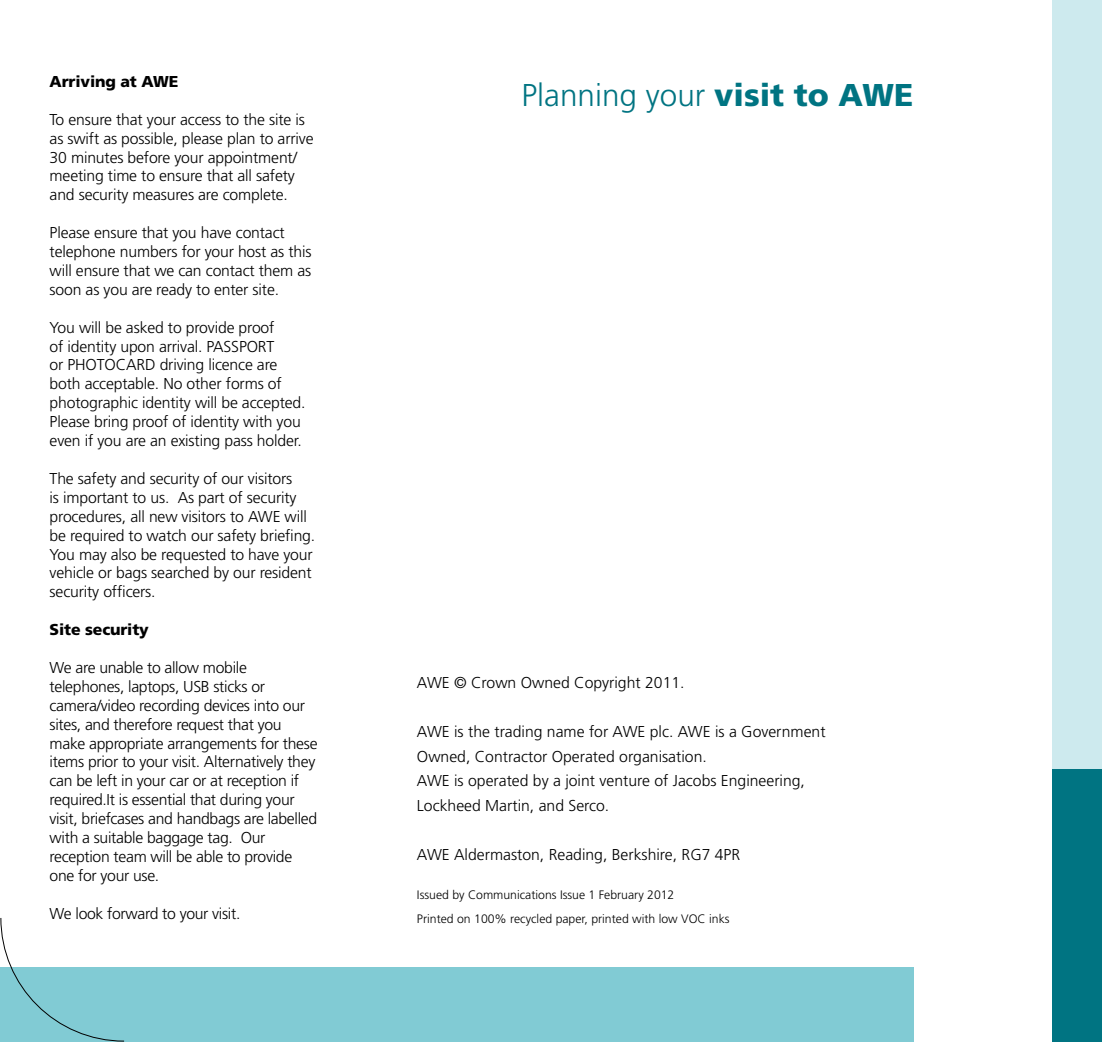
<style>
.page{position:relative;width:1102px;height:1042px;background:#fff}
.page>*{position:absolute;margin:0;border:0;box-sizing:border-box;transform-origin:0 0}
.t1{font:300 31.5px "Frutiger";color:#007482}
.t2{font:300 15.75px/18.9px "Frutiger";letter-spacing:-.01em;color:#000}
.t3{font:900 15.75px "Frutiger";letter-spacing:-.01em;color:#000}
.t4{font:300 12.25px/24.5px "Frutiger";color:#000}
.s1{font-weight:900}
</style>
<div class="page">
<div style="left:0;top:967px;width:913px;height:75px;background:#81cbd4"></div>
<div style="left:1052px;top:0;width:49px;height:938px;background:#cdeaee"></div>
<div style="left:1052px;top:769px;width:49px;height:273px;background:#007482"></div>
<svg style="left:0;top:918px;width:124px;height:123px"></svg>
<p class="t3" style="left:50px;top:72px;width:130px">Arriving at AWE</p>
<p class="t2" style="left:50px;top:110px;width:265px">To ensure that your access to the site is as swift as possible, please plan to arrive 30 minutes before your appointment/ meeting time to ensure that all safety and security measures are complete.</p>
<p class="t2" style="left:50px;top:223px;width:263px">Please ensure that you have contact telephone numbers for your host as this will ensure that we can contact them as soon as you are ready to enter site.</p>
<p class="t2" style="left:50px;top:318px;width:257px">You will be asked to provide proof<br>of identity upon arrival. PASSPORT<br>or PHOTOCARD driving licence are both acceptable. No other forms of photographic identity will be accepted.<br>Please bring proof of identity with you even if you are an existing pass holder.</p>
<p class="t2" style="left:50px;top:469px;width:267px">The safety and security of our visitors<br>is important to us. As part of security procedures, all new visitors to AWE will be required to watch our safety briefing.<br>You may also be requested to have your vehicle or bags searched by our resident security officers.</p>
<p class="t3" style="left:50px;top:620px;width:101px">Site security</p>
<p class="t2" style="left:50px;top:658px;width:269px">We are unable to allow mobile telephones, laptops, USB sticks or camera/video recording devices into our sites, and therefore request that you make appropriate arrangements for these items prior to your visit. Alternatively they can be left in your car or at reception if required.It is essential that during your visit, briefcases and handbags are labelled with a suitable baggage tag. Our reception team will be able to provide one for your use.</p>
<p class="t2" style="left:50px;top:904px;width:192px">We look forward to your visit.</p>
<h1 class="t1" style="left:521px;top:77px;width:393px">Planning your <span class="s1">visit to AWE</span></h1>
<p class="t2" style="left:417px;top:673px;width:269px">AWE © Crown Owned Copyright 2011.</p>
<p class="t2" style="left:417px;top:719px;width:410px;line-height:24.5px">AWE is the trading name for AWE plc. AWE is a Government Owned, Contractor Operated organisation.<br>AWE is operated by a joint venture of Jacobs Engineering, Lockheed Martin, and Serco.</p>
<p class="t2" style="left:417px;top:845px;width:325px">AWE Aldermaston, Reading, Berkshire, RG7 4PR</p>
<p class="t4" style="left:417px;top:882px;width:314px">Issued by Communications Issue 1 February 2012<br>Printed on 100% recycled paper, printed with low VOC inks</p>
</div>
